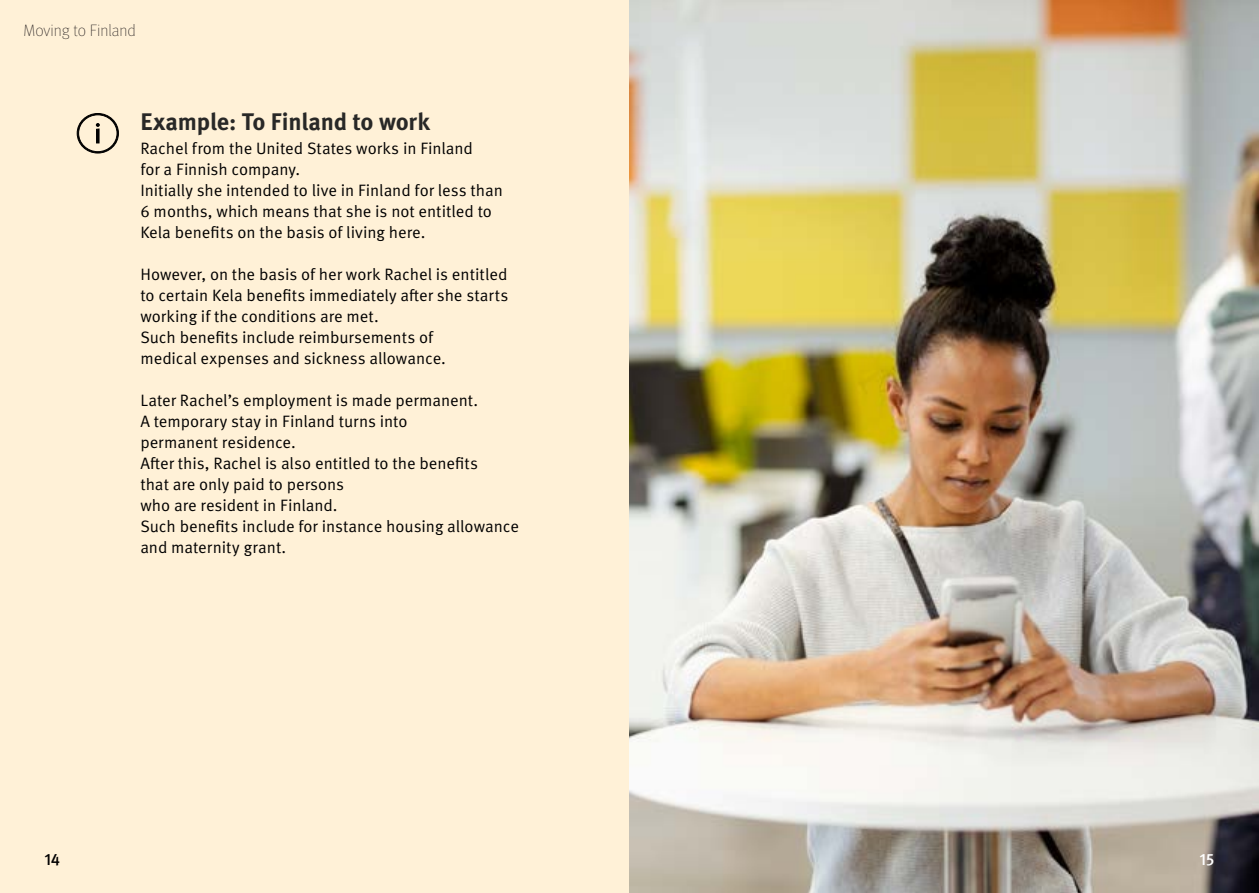
<style>
.page{position:relative;width:1259px;height:893px;background:#fff}
.page>*{position:absolute;margin:0;border:0;box-sizing:border-box;transform-origin:0 0}
.H2_otsikko{font:700 24px "Meta Pro";letter-spacing:-.01em;color:#282827}
.Body_copy{font:16.5px/21px "Meta Pro Norm";letter-spacing:-.005em;color:#000}
.t1{font:100 16.5px "Meta Pro";letter-spacing:-.005em;color:#201a1b}
.t2{font:500 16.5px "Meta Pro";color:#000}
.t3{font:500 16.5px "Meta Pro";color:#fff}
</style>
<div class="page">
<div style="left:0;top:0;width:629px;height:893px;background:#fff1d7"></div>
<img style="left:629px;top:0;width:630px;height:893px">
<svg style="left:76px;top:113px;width:43px;height:41px"></svg>
<p class="t1" style="left:23px;top:19px;width:114px">Moving to Finland</p>
<h2 class="H2_otsikko" style="left:140px;top:103px;width:291px">Example: To Finland to work</h2>
<p class="Body_copy" style="left:140px;top:137px;width:334px">Rachel from the United States works in Finland for a Finnish company.</p>
<p class="Body_copy" style="left:140px;top:179px;width:364px">Initially she intended to live in Finland for less than</p>
<p class="Body_copy" style="left:140px;top:200px;width:353px">6 months, which means that she is not entitled to<br>Kela benefits on the basis of living here.</p>
<p class="Body_copy" style="left:140px;top:263px;width:369px;text-align:justify">However, on the basis of her work Rachel is entitled to certain Kela benefits immediately after she starts working if the conditions are met.</p>
<p class="Body_copy" style="left:140px;top:326px;width:294px">Such benefits include reimbursements of</p>
<p class="Body_copy" style="left:140px;top:347px;width:307px">medical expenses and sickness allowance.</p>
<p class="Body_copy" style="left:140px;top:389px;width:339px">Later Rachel’s employment is made permanent.</p>
<p class="Body_copy" style="left:140px;top:410px;width:269px">A temporary stay in Finland turns into</p>
<p class="Body_copy" style="left:140px;top:431px;width:157px">permanent residence.</p>
<p class="Body_copy" style="left:140px;top:452px;width:339px">After this, Rachel is also entitled to the benefits that are only paid to persons<br>who are resident in Finland.</p>
<p class="Body_copy" style="left:140px;top:515px;width:380px">Such benefits include for instance housing allowance and maternity grant.</p>
<p class="t2" style="left:44px;top:846px;width:17px">14</p>
<p class="t3" style="left:1199px;top:846px;width:16px">15</p>
</div>
